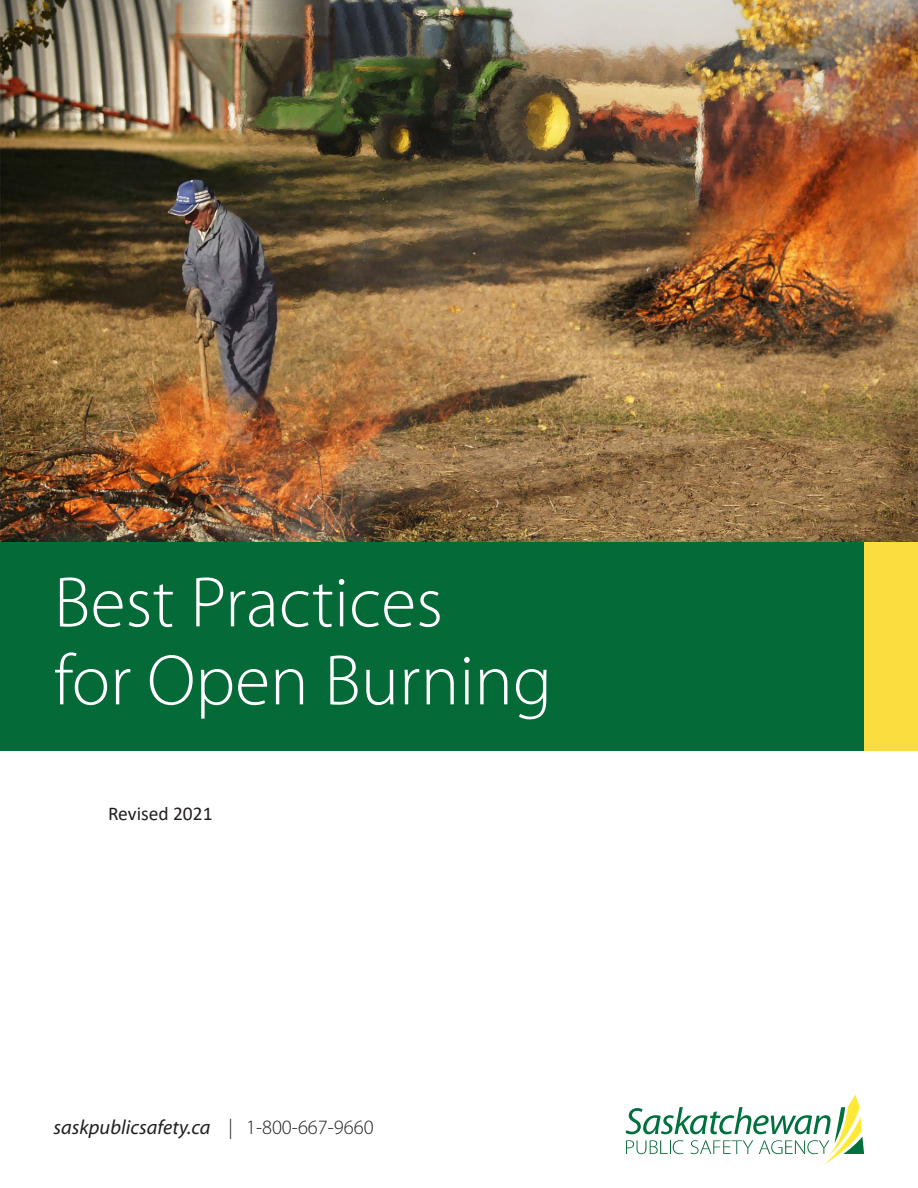
<style>
.page{position:relative;width:918px;height:1188px;background:#fff}
.page>*{position:absolute;margin:0;border:0;box-sizing:border-box;transform-origin:0 0}
.t1{font:300 72px "Myriad Pro";color:#fff}
.t2{font:italic 20.4px "Myriad Pro";color:#231f20}
.t3{font:19.5px "Calibri";color:#231f20}
.s1{font-weight:300;font-style:normal}
</style>
<div class="page">
<svg style="left:626px;top:1095px;width:238px;height:70px"></svg>
<img style="left:0;top:0;width:918px;height:542px">
<div style="left:0;top:542px;width:918px;height:209px;background:#046a38"></div>
<div style="left:865px;top:542px;width:53px;height:209px;background:#fbdd40"></div>
<p class="t1" style="left:54px;top:559px;width:391px">Best Practices</p>
<p class="t1" style="left:54px;top:637px;width:500px">for Open Burning</p>
<p class="t3" style="left:108px;top:800px;width:106px">Revised 2021</p>
<p class="t2" style="left:54px;top:1115px;width:322px">saskpublicsafety.ca <span class="s1">| 1-800-667-9660</span></p>
</div>
